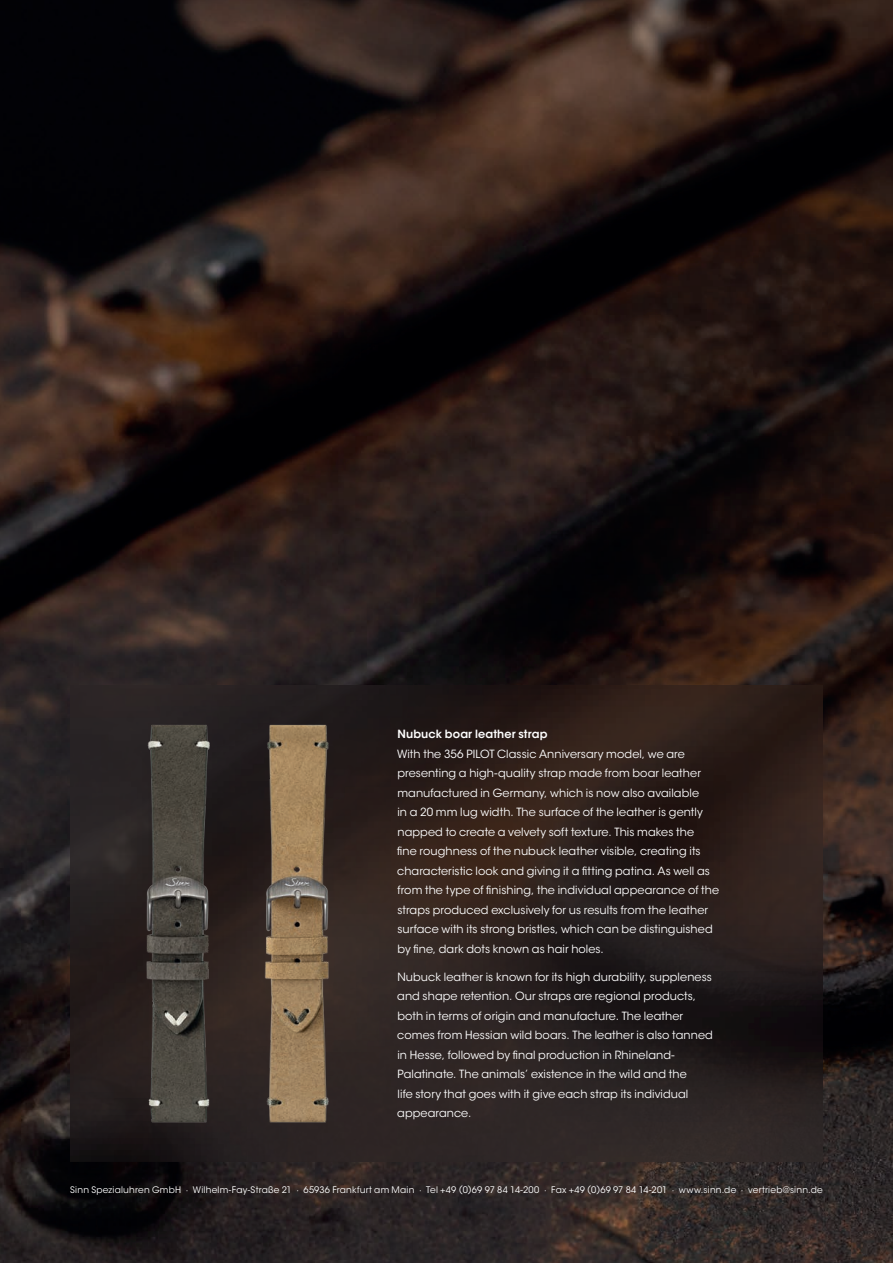
<style>
.page{position:relative;width:893px;height:1263px;background:#fff}
.page>*{position:absolute;margin:0;border:0;box-sizing:border-box;transform-origin:0 0}
.t1{font:11.25px/19.5px "ITC Avant Garde Std";letter-spacing:.005em;color:#fff}
.t2{font:600 11.25px "ITC Avant Garde Std";letter-spacing:.01em;color:#fff}
.t3{font:9px "ITC Avant Garde Std";letter-spacing:.025em;color:#fff}
</style>
<div class="page">
<img style="left:0;top:0;width:893px;height:1263px">
<img style="left:70px;top:685px;width:753px;height:476px">
<img style="left:243px;top:705px;width:109px;height:442px">
<img style="left:123px;top:705px;width:110px;height:442px">
<p class="t2" style="left:397px;top:727px;width:152px">Nubuck boar leather strap</p>
<p class="t1" style="left:397px;top:744px;width:324px">With the 356 PILOT Classic Anniversary model, we are presenting a high-quality strap made from boar leather manufactured in Germany, which is now also available<br>in a 20 mm lug width. The surface of the leather is gently napped to create a velvety soft texture. This makes the<br>fine roughness of the nubuck leather visible, creating its characteristic look and giving it a fitting patina. As well as from the type of finishing, the individual appearance of the straps produced exclusively for us results from the leather surface with its strong bristles, which can be distinguished by fine, dark dots known as hair holes.</p>
<p class="t1" style="left:397px;top:967px;width:317px">Nubuck leather is known for its high durability, suppleness and shape retention. Our straps are regional products, both in terms of origin and manufacture. The leather comes from Hessian wild boars. The leather is also tanned in Hesse, followed by final production in Rhineland-Palatinate. The animals’ existence in the wild and the<br>life story that goes with it give each strap its individual appearance.</p>
<p class="t3" style="left:70px;top:1184px;width:754px">Sinn Spezialuhren GmbH ∙ Wilhelm-Fay-Straße 21 · 65936 Frankfurt am Main · Tel +49 (0)69 97 84 14-200 · Fax +49 (0)69 97 84 14-201 · www.sinn.de · vertrieb@sinn.de</p>
</div>
